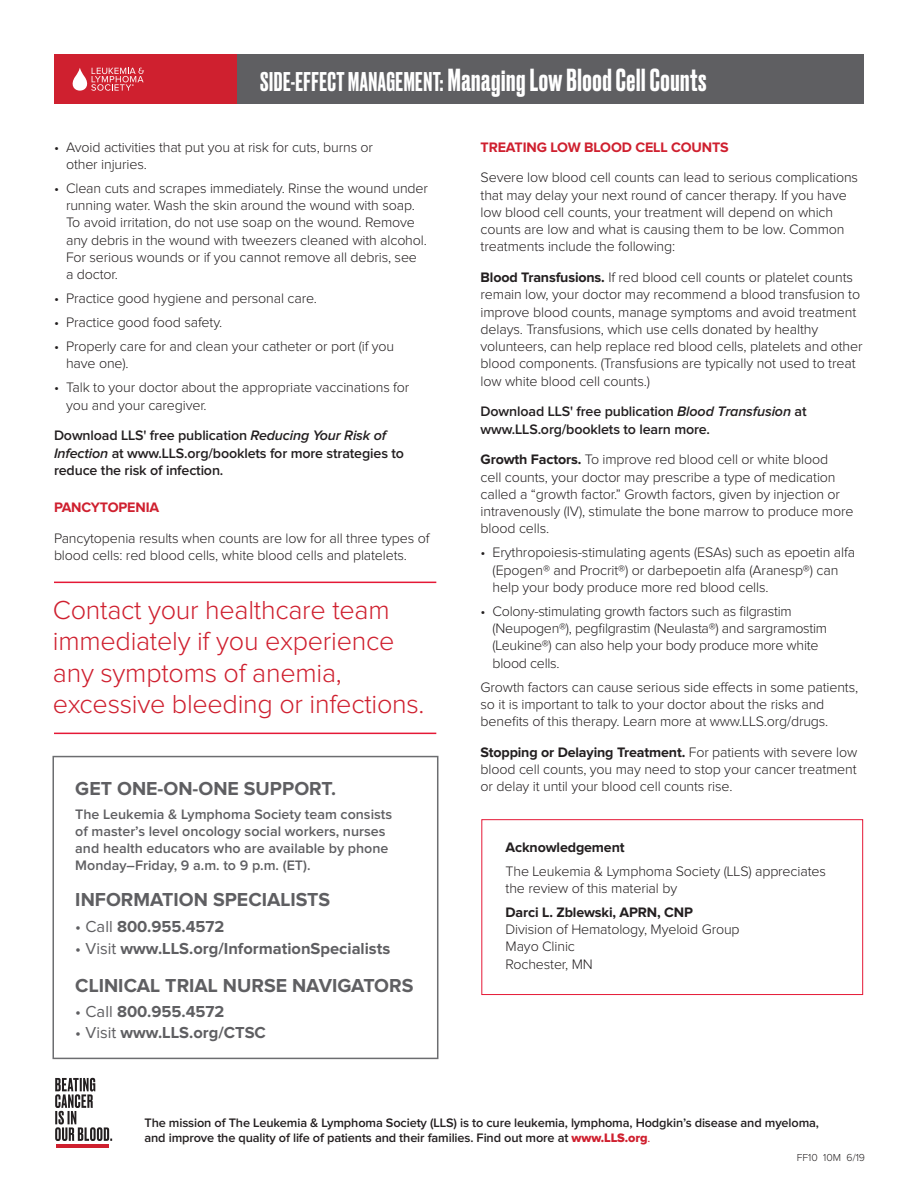
<style>
.page{position:relative;width:918px;height:1188px;background:#fff}
.page>*{position:absolute;margin:0;border:0;box-sizing:border-box;transform-origin:0 0}
.t1{font:500 30px "Druk";letter-spacing:.02em;color:#fff}
.bullets{font:300 27px/31.5px "Proxima Nova";letter-spacing:-.01em;color:#cf202f}
.t2{font:700 19.5px "Proxima Nova";color:#5f5f62}
.t3{font:700 16.5px "Proxima Nova";color:#5f5f62}
.bullets-2{font:300 14.25px/17.2px "Proxima Nova";letter-spacing:-.01em;color:#231f20}
.bullets-3{font:600 14.25px/17.2px "Proxima Nova";letter-spacing:-.01em;color:#231f20}
.t4{font:600 14.25px "Proxima Nova";color:#5f5f62}
.bullets-4{font:700 14.25px "Proxima Nova";letter-spacing:-.01em;color:#231f20}
.bullets-5{font:700 14.25px "Proxima Nova";letter-spacing:-.01em;color:#cf202f}
.t5{font:600 12.75px/15px "Proxima Nova";letter-spacing:-.01em;color:#231f20}
.Subhead_red{font:300 10.5px "Proxima Nova";color:#231f20}
.s1{font-size:25.5px}
.s2{font-style:italic}
.s3{font-weight:400}
.s4{font-weight:700}
.s5{font-family:"Proxima Nova Extrabld";font-weight:400;color:#cf202f}
.s6{font-weight:400;color:#cf202f}
</style>
<div class="page">
<svg style="left:55px;top:1078px;width:57px;height:63px"></svg>
<hr style="left:56px;top:1144px;width:53px;height:4px;background:#cf202f">
<div style="left:230px;top:54px;width:634px;height:50px;background:#5f5f62"></div>
<div style="left:54px;top:54px;width:183px;height:50px;background:#cf202f"></div>
<svg style="left:72px;top:67px;width:72px;height:24px"></svg>
<hr style="left:54px;top:582px;width:382px;height:1px;background:#e51836">
<hr style="left:54px;top:733px;width:382px;height:1px;background:#e51836">
<div style="left:481px;top:819px;width:382px;height:176px;border:1px solid #e51836"></div>
<div style="left:52px;top:756px;width:386px;height:303px;border:2px solid #6c6d70"></div>
<p class="t1" style="left:260px;top:60px;width:448px"><span class="s1">SIDE-EFFECT MANAGEMENT:</span> Managing Low Blood Cell Counts</p>
<p class="bullets-2" style="left:66px;top:139px;width:309px;text-indent:-12px">• Avoid activities that put you at risk for cuts, burns or other injuries.</p>
<p class="bullets-2" style="left:66px;top:180px;width:363px;text-indent:-12px">• Clean cuts and scrapes immediately. Rinse the wound under running water. Wash the skin around the wound with soap.<br>To avoid irritation, do not use soap on the wound. Remove any debris in the wound with tweezers cleaned with alcohol.<br>For serious wounds or if you cannot remove all debris, see<br>a doctor.</p>
<p class="bullets-2" style="left:54px;top:290px;width:265px">• Practice good hygiene and personal care.</p>
<p class="bullets-2" style="left:54px;top:314px;width:170px">• Practice good food safety.</p>
<p class="bullets-2" style="left:66px;top:338px;width:330px;text-indent:-12px">• Properly care for and clean your catheter or port (if you have one).</p>
<p class="bullets-2" style="left:66px;top:380px;width:345px;text-indent:-12px">• Talk to your doctor about the appropriate vaccinations for you and your caregiver.</p>
<p class="bullets-3" style="left:54px;top:428px;width:352px">Download LLS' free publication <span class="s2">Reducing Your Risk of<br>Infection</span> at www.LLS.org/booklets for more strategies to reduce the risk of infection.</p>
<p class="bullets-5" style="left:54px;top:501px;width:107px">PANCYTOPENIA</p>
<p class="bullets-2" style="left:54px;top:530px;width:377px">Pancytopenia results when counts are low for all three types of blood cells: red blood cells, white blood cells and platelets.</p>
<p class="bullets" style="left:53px;top:595px;width:373px">Contact your healthcare team immediately if you experience any symptoms of anemia, excessive bleeding or infections.</p>
<p class="t2" style="left:75px;top:779px;width:262px">GET ONE-ON-ONE SUPPORT.</p>
<p class="t4" style="left:75px;top:807px;width:318px">The Leukemia &amp; Lymphoma Society team consists</p>
<p class="t4" style="left:75px;top:825px;width:312px">of master’s level oncology social workers, nurses</p>
<p class="t4" style="left:75px;top:842px;width:315px">and health educators who are available by phone</p>
<p class="t4" style="left:75px;top:859px;width:237px">Monday–Friday, 9 a.m. to 9 p.m. (ET).</p>
<p class="t2" style="left:75px;top:891px;width:256px">INFORMATION SPECIALISTS</p>
<p class="t3" style="left:75px;top:919px;width:151px"><span class="s3">• Call</span> 800.955.4572</p>
<p class="t3" style="left:75px;top:941px;width:316px"><span class="s3">• Visit</span> www.LLS.org/InformationSpecialists</p>
<p class="t2" style="left:75px;top:976px;width:340px">CLINICAL TRIAL NURSE NAVIGATORS</p>
<p class="t3" style="left:75px;top:1004px;width:151px"><span class="s3">• Call</span> 800.955.4572</p>
<p class="t3" style="left:75px;top:1025px;width:192px"><span class="s3">• Visit</span> www.LLS.org/CTSC</p>
<p class="bullets-5" style="left:481px;top:140px;width:250px">TREATING LOW BLOOD CELL COUNTS</p>
<p class="bullets-2" style="left:481px;top:170px;width:379px">Severe low blood cell counts can lead to serious complications that may delay your next round of cancer therapy. If you have low blood cell counts, your treatment will depend on which counts are low and what is causing them to be low. Common treatments include the following:</p>
<p class="bullets-2" style="left:481px;top:269px;width:384px"><span class="s4">Blood Transfusions.</span> If red blood cell counts or platelet counts remain low, your doctor may recommend a blood transfusion to improve blood counts, manage symptoms and avoid treatment delays. Transfusions, which use cells donated by healthy volunteers, can help replace red blood cells, platelets and other blood components. (Transfusions are typically not used to treat low white blood cell counts.)</p>
<p class="bullets-3" style="left:481px;top:404px;width:327px">Download LLS' free publication <span class="s2">Blood Transfusion</span> at www.LLS.org/booklets to learn more.</p>
<p class="bullets-2" style="left:481px;top:452px;width:374px"><span class="s4">Growth Factors.</span> To improve red blood cell or white blood<br>cell counts, your doctor may prescribe a type of medication called a “growth factor.” Growth factors, given by injection or intravenously (IV), stimulate the bone marrow to produce more blood cells.</p>
<p class="bullets-2" style="left:493px;top:545px;width:364px;text-indent:-12px">• Erythropoiesis-stimulating agents (ESAs) such as epoetin alfa (Epogen® and Procrit®) or darbepoetin alfa (Aranesp®) can help your body produce more red blood cells.</p>
<p class="bullets-2" style="left:493px;top:603px;width:336px;text-indent:-12px">• Colony-stimulating growth factors such as filgrastim (Neupogen®), pegfilgrastim (Neulasta®) and sargramostim (Leukine®) can also help your body produce more white blood cells.</p>
<p class="bullets-2" style="left:481px;top:679px;width:379px">Growth factors can cause serious side effects in some patients, so it is important to talk to your doctor about the risks and benefits of this therapy. Learn more at www.LLS.org/drugs.</p>
<p class="bullets-2" style="left:481px;top:744px;width:378px;text-align:justify"><span class="s4">Stopping or Delaying Treatment.</span> For patients with severe low blood cell counts, you may need to stop your cancer treatment or delay it until your blood cell counts rise.</p>
<p class="bullets-4" style="left:506px;top:840px;width:121px">Acknowledgement</p>
<p class="bullets-2" style="left:506px;top:863px;width:322px">The Leukemia &amp; Lymphoma Society (LLS) appreciates the review of this material by</p>
<p class="bullets-4" style="left:506px;top:906px;width:189px">Darci L. Zblewski, APRN, CNP</p>
<p class="bullets-2" style="left:506px;top:921px;width:236px">Division of Hematology, Myeloid Group</p>
<p class="bullets-2" style="left:506px;top:939px;width:71px">Mayo Clinic</p>
<p class="bullets-2" style="left:506px;top:956px;width:89px">Rochester, MN</p>
<p class="t5" style="left:144px;top:1116px;width:676px">The mission of The Leukemia &amp; Lymphoma Society (LLS) is to cure leukemia, lymphoma, Hodgkin’s disease and myeloma, and improve the quality of life of patients and their families. Find out more at <span class="s5">www.LLS.org</span><span class="s6">.</span></p>
<p class="Subhead_red" style="left:797px;top:1152px;width:70px">FF10 10M 6/19</p>
</div>
